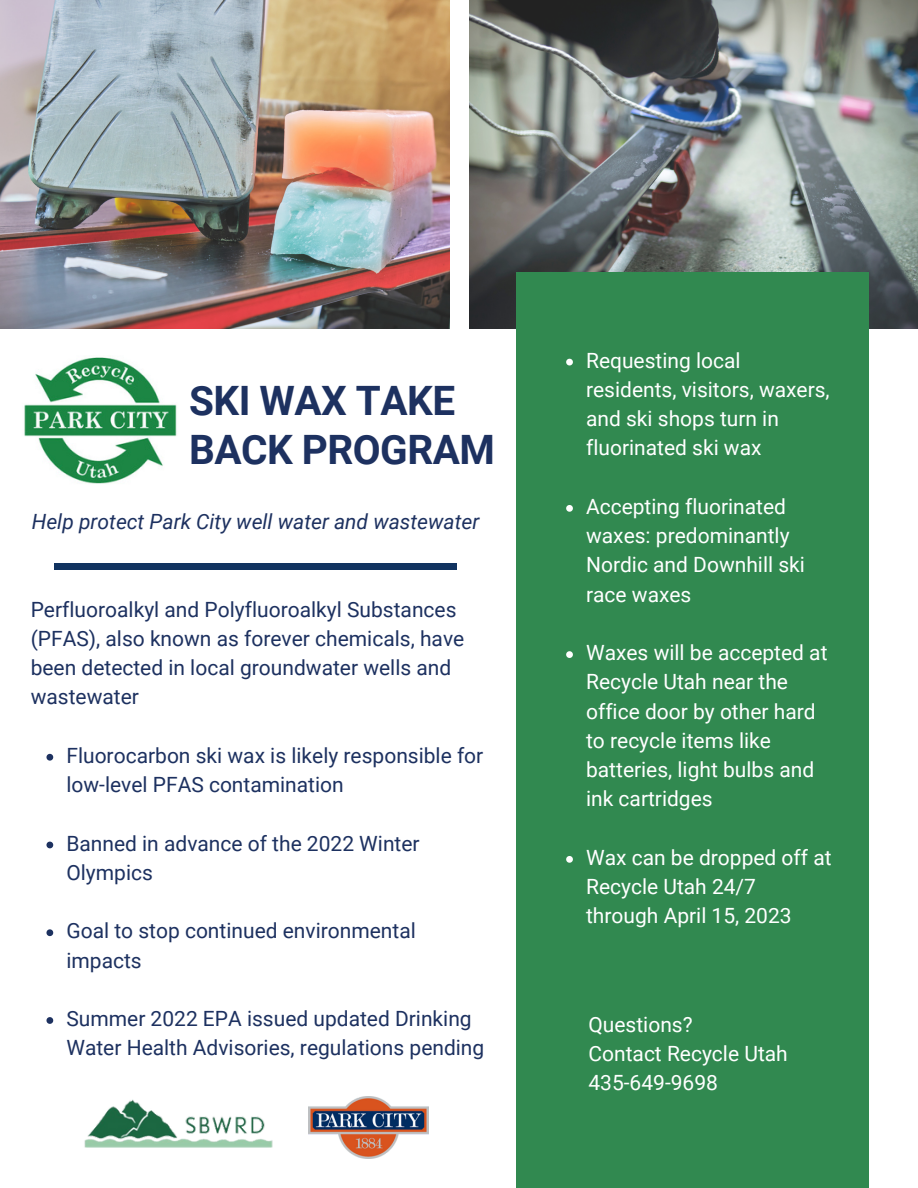
<style>
.page{position:relative;width:918px;height:1188px;background:#fff}
.page>*{position:absolute;margin:0;border:0;box-sizing:border-box;transform-origin:0 0}
.t1{font:700 40.5px/49.5px "Roboto";letter-spacing:-.01em;color:#1d3160}
.t2{font:21px/29.2px "Roboto";color:#fff}
.t3{font:21px/29.2px "Roboto";color:#1d3160}
.t4{font:italic 21px "Roboto";color:#1d3160}
</style>
<div class="page">
<div style="left:54px;top:563px;width:403px;height:6px;background:#113360"></div>
<img style="left:0;top:0;width:450px;height:328px">
<img style="left:469px;top:0;width:449px;height:328px">
<div style="left:517px;top:272px;width:352px;height:916px;background:#318950"></div>
<img style="left:24px;top:357px;width:153px;height:127px">
<img style="left:309px;top:1096px;width:120px;height:62px">
<img style="left:84px;top:1099px;width:189px;height:49px">
<svg style="left:566px;top:359px;width:7px;height:6px"></svg>
<svg style="left:566px;top:505px;width:7px;height:7px"></svg>
<svg style="left:566px;top:651px;width:7px;height:7px"></svg>
<svg style="left:566px;top:856px;width:7px;height:7px"></svg>
<svg style="left:46px;top:754px;width:7px;height:7px"></svg>
<svg style="left:46px;top:842px;width:7px;height:6px"></svg>
<svg style="left:46px;top:929px;width:7px;height:7px"></svg>
<svg style="left:46px;top:1017px;width:7px;height:7px"></svg>
<h1 class="t1" style="left:189px;top:376px;width:307px">SKI WAX TAKE<br>BACK PROGRAM</h1>
<p class="t4" style="left:32px;top:509px;width:449px">Help protect Park City well water and wastewater</p>
<p class="t3" style="left:31px;top:595px;width:435px">Perfluoroalkyl and Polyfluoroalkyl Substances (PFAS), also known as forever chemicals, have been detected in local groundwater wells and wastewater</p>
<p class="t3" style="left:66px;top:741px;width:418px">Fluorocarbon ski wax is likely responsible for low-level PFAS contamination</p>
<p class="t3" style="left:66px;top:829px;width:355px">Banned in advance of the 2022 Winter<br>Olympics</p>
<p class="t3" style="left:66px;top:917px;width:351px">Goal to stop continued environmental impacts</p>
<p class="t3" style="left:66px;top:1004px;width:419px">Summer 2022 EPA issued updated Drinking<br>Water Health Advisories, regulations pending</p>
<p class="t2" style="left:586px;top:346px;width:245px">Requesting local residents, visitors, waxers, and ski shops turn in fluorinated ski wax</p>
<p class="t2" style="left:586px;top:492px;width:220px">Accepting fluorinated waxes: predominantly<br>Nordic and Downhill ski race waxes</p>
<p class="t2" style="left:586px;top:638px;width:243px">Waxes will be accepted at<br>Recycle Utah near the office door by other hard to recycle items like batteries, light bulbs and ink cartridges</p>
<p class="t2" style="left:586px;top:843px;width:247px">Wax can be dropped off at<br>Recycle Utah 24/7 through April 15, 2023</p>
<p class="t2" style="left:589px;top:1010px;width:201px">Questions?<br>Contact Recycle Utah<br>435-649-9698</p>
</div>
